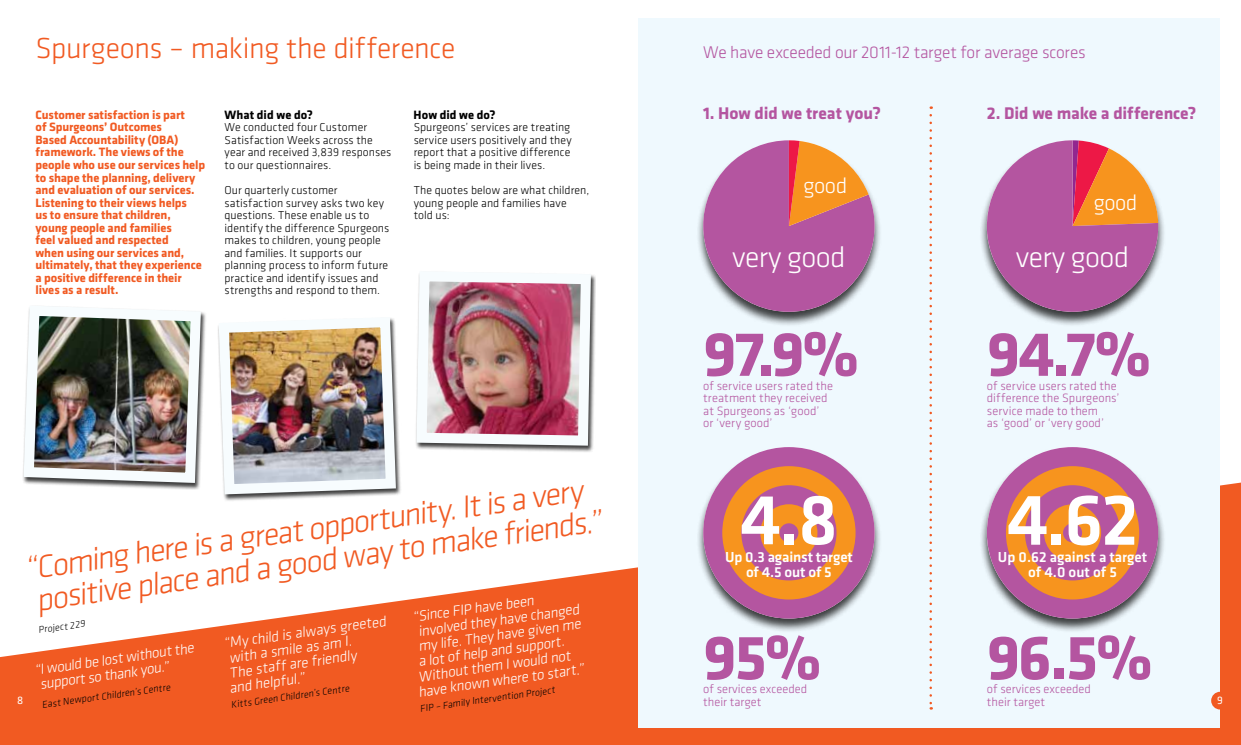
<style>
.page{position:relative;width:1241px;height:745px;background:#fff}
.page>*{position:absolute;margin:0;border:0;box-sizing:border-box;transform-origin:0 0}
.t1{font:500 75px "Klavika";color:#fff}
.t2{font:500 73.75px "Klavika";color:#fff}
.t3{font:700 65px "Klavika";letter-spacing:-.03em;color:#b455a0}
.t4{font:300 32.5px/32.5px "Klavika";color:#f15a22}
.t5{font:300 30px "Klavika";letter-spacing:-.015em;color:#f15a22}
.t6{font:300 30px "Klavika";letter-spacing:-.02em;color:#fff}
.t7{font:300 22.5px "Klavika";letter-spacing:-.02em;color:#fff}
.t8{font:300 17.5px "Klavika";letter-spacing:-.015em;color:#b455a0}
.t9{font:700 17.5px "Klavika";letter-spacing:-.005em;color:#b455a0}
.t10{font:300 15px/15px "Klavika";color:#fff}
.t11{font:500 15px "Klavika";color:#fff}
.t12{font:700 12.5px/12.5px "Klavika";letter-spacing:-.005em;color:#f15a22}
.t13{font:300 12.5px/12.5px "Klavika";color:#b455a0}
.t14{font:700 12.5px "Klavika";letter-spacing:.005em;color:#000}
.t15{font:300 11.88px/12.5px "Klavika";letter-spacing:.005em;color:#000}
.t16{font:11.25px "Klavika";color:#fff}
.t17{font:300 10px "Klavika";color:#000}
</style>
<div class="page">
<svg style="left:0;top:480px;width:1240px;height:264px;fill:#f15a22"></svg>
<img style="left:416px;top:274px;width:180px;height:176px">
<img style="left:213px;top:318px;width:188px;height:181px">
<img style="left:18px;top:306px;width:188px;height:182px">
<div style="left:638px;top:18px;width:581px;height:708px;background:#eff9fe"></div>
<div style="left:695px;top:140px;width:187px;height:186px;background:#000;opacity:.75"></div>
<div style="left:695px;top:446px;width:187px;height:186px;background:#000;opacity:.75"></div>
<div style="left:979px;top:140px;width:186px;height:186px;background:#000;opacity:.75"></div>
<div style="left:979px;top:446px;width:186px;height:186px;background:#000;opacity:.75"></div>
<svg style="left:703px;top:140px;width:171px;height:172px"></svg>
<div style="left:703px;top:447px;width:171px;height:171px;background:#b455a0;border-radius:50%"></div>
<div style="left:722px;top:466px;width:133px;height:133px;background:#f7941e;border-radius:50%"></div>
<div style="left:741px;top:485px;width:95px;height:95px;background:#b455a0;border-radius:50%"></div>
<div style="left:760px;top:504px;width:57px;height:57px;background:#f7941e;border-radius:50%"></div>
<div style="left:779px;top:523px;width:19px;height:19px;background:#b455a0;border-radius:50%"></div>
<svg style="left:985px;top:140px;width:173px;height:172px"></svg>
<div style="left:986px;top:447px;width:171px;height:171px;background:#b455a0;border-radius:50%"></div>
<div style="left:1005px;top:466px;width:133px;height:133px;background:#f7941e;border-radius:50%"></div>
<div style="left:1024px;top:485px;width:95px;height:95px;background:#b455a0;border-radius:50%"></div>
<div style="left:1043px;top:504px;width:57px;height:57px;background:#f7941e;border-radius:50%"></div>
<div style="left:1062px;top:523px;width:19px;height:19px;background:#b455a0;border-radius:50%"></div>
<svg style="left:929px;top:115px;width:2px;height:594px"></svg>
<div style="left:11px;top:691px;width:18px;height:18px;background:#f15a22;border-radius:50%"></div>
<div style="left:1210px;top:691px;width:18px;height:18px;background:#f15a22;border-radius:50%"></div>
<h3 class="t5" style="left:35px;top:32px;width:421px">Spurgeons – making the difference</h3>
<p class="t12" style="left:35px;top:109px;width:171px">Customer satisfaction is part<br>of Spurgeons’ Outcomes<br>Based Accountability (OBA) framework. The views of the people who use our services help to shape the planning, delivery and evaluation of our services.<br>Listening to their views helps<br>us to ensure that children, young people and families<br>feel valued and respected<br>when using our services and, ultimately, that they experience a positive difference in their lives as a result.</p>
<p class="t14" style="left:413px;top:108px;width:83px">How did we do?</p>
<p class="t14" style="left:224px;top:108px;width:90px">What did we do?</p>
<p class="t15" style="left:224px;top:121px;width:168px">We conducted four Customer<br>Satisfaction Weeks across the year and received 3,839 responses to our questionnaires.</p>
<p class="t15" style="left:224px;top:184px;width:166px">Our quarterly customer satisfaction survey asks two key questions. These enable us to identify the difference Spurgeons makes to children, young people and families. It supports our planning process to inform future practice and identify issues and strengths and respond to them.</p>
<p class="t15" style="left:413px;top:121px;width:159px;text-align:justify">Spurgeons’ services are treating service users positively and they report that a positive difference is being made in their lives.</p>
<p class="t15" style="left:413px;top:184px;width:177px">The quotes below are what children, young people and families have<br>told us:</p>
<h3 class="t8" style="left:703px;top:43px;width:384px">We have exceeded our 2011-12 target for average scores</h3>
<h3 class="t9" style="left:703px;top:103px;width:179px">1. How did we treat you?</h3>
<h3 class="t7" style="left:803px;top:173px;width:46px">good</h3>
<h3 class="t6" style="left:732px;top:240px;width:115px">very good</h3>
<h3 class="t3" style="left:703px;top:318px;width:157px">97.9%</h3>
<p class="t13" style="left:703px;top:379px;width:131px">of service users rated the treatment they received at Spurgeons as ‘good’<br>or ‘very good’</p>
<h3 class="t9" style="left:986px;top:103px;width:211px">2. Did we make a difference?</h3>
<h3 class="t7" style="left:1093px;top:190px;width:46px">good</h3>
<h3 class="t6" style="left:1015px;top:240px;width:115px">very good</h3>
<h3 class="t3" style="left:986px;top:318px;width:166px">94.7%</h3>
<p class="t13" style="left:986px;top:379px;width:134px">of service users rated the difference the Spurgeons’ service made to them<br>as ‘good’ or ‘very good’</p>
<h3 class="t4" style="left:23px;top:553px;width:580px;rotate:-8deg">“Coming here is a great opportunity. It is a very positive place and a good way to make friends.”</h3>
<p class="t17" style="left:38px;top:624px;width:49px;rotate:-8deg">Project 229</p>
<p class="t10" style="left:34px;top:662px;width:162px;rotate:-8deg">“I would be lost without the support so thank you.”</p>
<h1 class="t1" style="left:1006px;top:478px;width:134px">4.62</h1>
<p class="t11" style="left:1027px;top:563px;width:90px">of 4.0 out of 5</p>
<h2 class="t2" style="left:739px;top:479px;width:100px">4.8</h2>
<p class="t11" style="left:745px;top:563px;width:87px">of 4.5 out of 5</p>
<p class="t11" style="left:725px;top:548px;width:129px">Up 0.3 against target</p>
<p class="t11" style="left:997px;top:548px;width:151px">Up 0.62 against a target</p>
<p class="t10" style="left:412px;top:609px;width:124px;rotate:-8deg">“Since FIP have been</p>
<p class="t10" style="left:417px;top:623px;width:164px;rotate:-8deg">involved they have changed</p>
<p class="t10" style="left:222px;top:635px;width:166px;rotate:-8deg">“My child is always greeted with a smile as am I.<br>The staff are friendly<br>and helpful.”</p>
<p class="t10" style="left:417px;top:638px;width:166px;rotate:-8deg">my life. They have given me</p>
<h3 class="t3" style="left:703px;top:622px;width:120px">95%</h3>
<p class="t13" style="left:703px;top:682px;width:105px">of services exceeded their target</p>
<h3 class="t3" style="left:986px;top:622px;width:167px">96.5%</h3>
<p class="t13" style="left:986px;top:682px;width:105px">of services exceeded their target</p>
<p class="t10" style="left:417px;top:654px;width:149px;rotate:-8deg">a lot of help and support.</p>
<p class="t10" style="left:417px;top:669px;width:155px;rotate:-8deg">Without them I would not</p>
<p class="t10" style="left:417px;top:684px;width:169px;rotate:-8deg">have known where to start.”</p>
<p class="t17" style="left:41px;top:698px;width:131px;rotate:-8deg">East Newport Children’s Centre</p>
<p class="t17" style="left:230px;top:698px;width:121px;rotate:-8deg">Kitts Green Children’s Centre</p>
<p class="t17" style="left:419px;top:702px;width:138px;rotate:-8deg">FIP – Family Intervention Project</p>
<p class="t16" style="left:17px;top:694px;width:8px">8</p>
<p class="t16" style="left:1216px;top:694px;width:7px">9</p>
</div>
